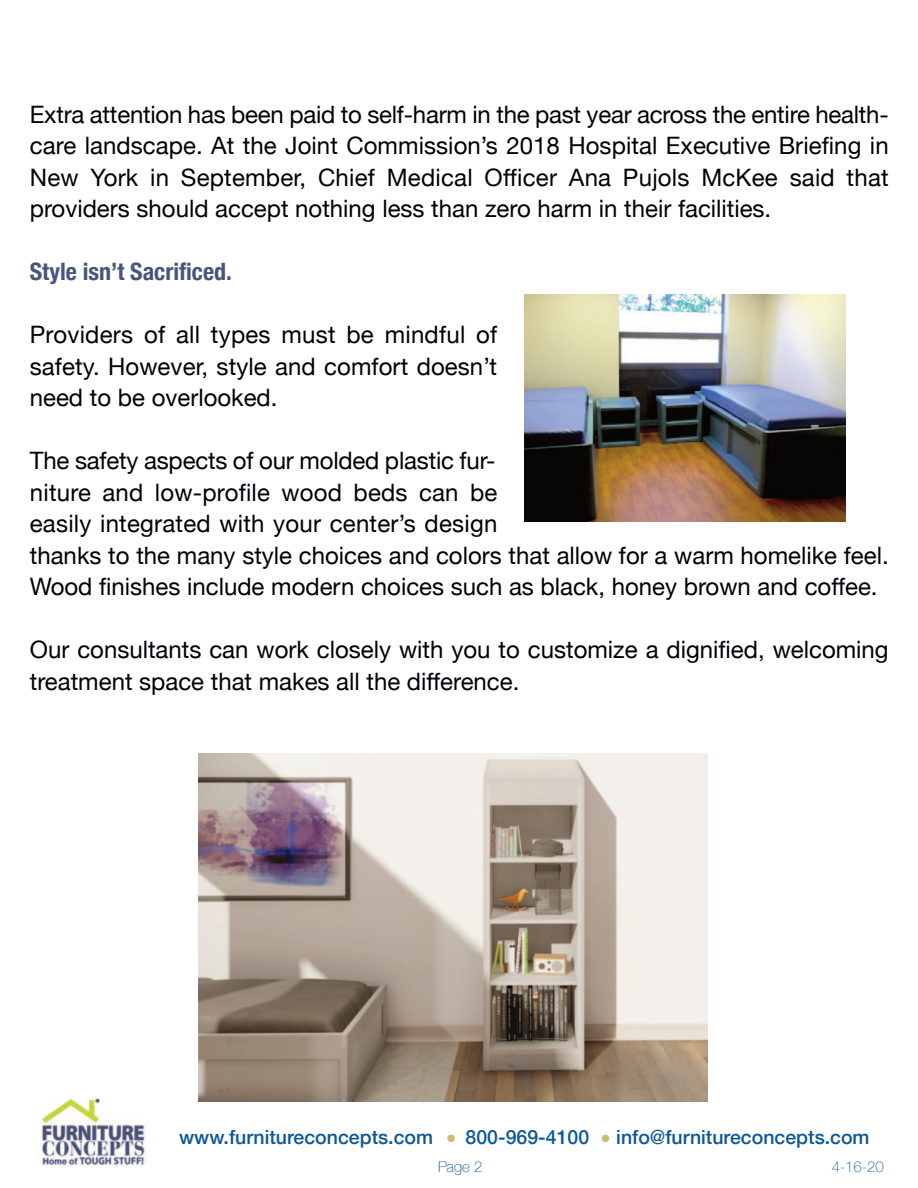
<style>
.page{position:relative;width:918px;height:1188px;background:#fff}
.page>*{position:absolute;margin:0;border:0;box-sizing:border-box;transform-origin:0 0}
.t1{font:24px/31.5px "Helvetica Neue";color:#010209;text-align:justify}
.t2{font:700 condensed 24px "Helvetica Neue";color:#47557a}
.t3{font:500 19.5px "Helvetica Neue";color:#0c5896}
.t4{font:100 15px "Helvetica Neue";color:#0c5896}
.t5{font:10.5px "Zapf Dingbats";color:#c6c16e}
</style>
<div class="page">
<img style="left:524px;top:294px;width:322px;height:227px">
<img style="left:198px;top:753px;width:510px;height:349px">
<img style="left:41px;top:1096px;width:104px;height:70px">
<p class="t1" style="left:30px;top:98px;width:860px">Extra attention has been paid to self-harm in the past year across the entire health&shy;care landscape. At the Joint Commission’s 2018 Hospital Executive Briefing in New York in September, Chief Medical Officer Ana Pujols McKee said that providers should accept nothing less than zero harm in their facilities.</p>
<p class="t2" style="left:30px;top:257px;width:204px">Style isn’t Sacrificed.</p>
<p class="t1" style="left:30px;top:319px;width:469px">Providers of all types must be mindful of safety. However, style and comfort doesn’t need to be overlooked.</p>
<p class="t1" style="left:30px;top:445px;width:860px;text-align:left">The safety aspects of our molded plastic fur-<br>niture and low-profile wood beds can be<br>easily integrated with your center’s design<br>thanks to the many style choices and colors that allow for a warm homelike feel.<br>Wood finishes include modern choices such as black, honey brown and coffee.</p>
<p class="t1" style="left:30px;top:634px;width:860px">Our consultants can work closely with you to customize a dignified, welcoming treatment space that makes all the difference.</p>
<p class="t3" style="left:179px;top:1125px;width:255px">www.furnitureconcepts.com</p>
<p class="t3" style="left:466px;top:1125px;width:125px">800-969-4100</p>
<p class="t3" style="left:616px;top:1125px;width:255px">info@furnitureconcepts.com</p>
<p class="t5" style="left:447px;top:1133px;width:10px">●</p>
<p class="t5" style="left:601px;top:1133px;width:10px">●</p>
<p class="t4" style="left:438px;top:1157px;width:46px">Page 2</p>
<p class="t4" style="left:832px;top:1157px;width:54px">4-16-20</p>
</div>
